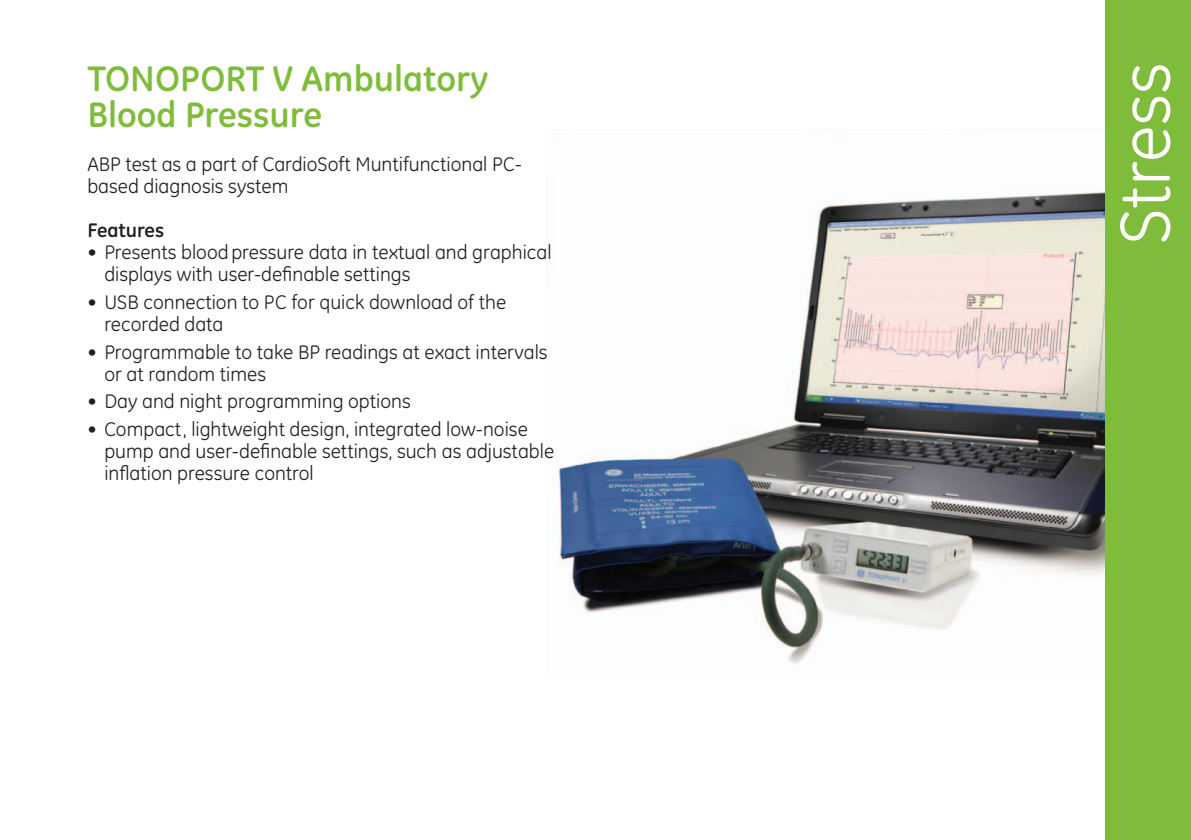
<style>
.page{position:relative;width:1191px;height:840px;background:#fff}
.page>*{position:absolute;margin:0;border:0;box-sizing:border-box;transform-origin:0 0}
.t1{font:72px "GE Inspira";color:#fff}
.t2{font:700 36px/36px "GE Inspira";color:#80bc3c}
.t3{font:20px/22px "GE Inspira";color:#231f20}
.t4{font:700 20px "GE Inspira";color:#231f20}
</style>
<div class="page">
<img style="left:558px;top:129px;width:548px;height:547px">
<div style="left:1106px;top:0;width:85px;height:839px;background:#80bc3c"></div>
<h2 class="t2" style="left:87px;top:60px;width:403px">TONOPORT V Ambulatory<br>Blood Pressure</h2>
<p class="t3" style="left:87px;top:153px;width:436px">ABP test as a part of CardioSoft Muntifunctional PC&shy;based diagnosis system</p>
<p class="t4" style="left:87px;top:217px;width:78px">Features</p>
<p class="t3" style="left:104px;top:241px;width:449px;text-indent:-17px">• Presents blood pressure data in textual and graphical displays with user-definable settings</p>
<p class="t3" style="left:104px;top:291px;width:403px;text-indent:-17px">• USB connection to PC for quick download of the recorded data</p>
<p class="t3" style="left:104px;top:340px;width:445px;text-indent:-17px">• Programmable to take BP readings at exact intervals or at random times</p>
<p class="t3" style="left:87px;top:390px;width:325px">• Day and night programming options</p>
<p class="t3" style="left:104px;top:418px;width:451px;text-indent:-17px">• Compact, lightweight design, integrated low-noise pump and user-definable settings, such as adjustable inflation pressure control</p>
<h1 class="t1" style="left:1103px;top:244px;width:183px;rotate:-90deg">Stress</h1>
</div>
